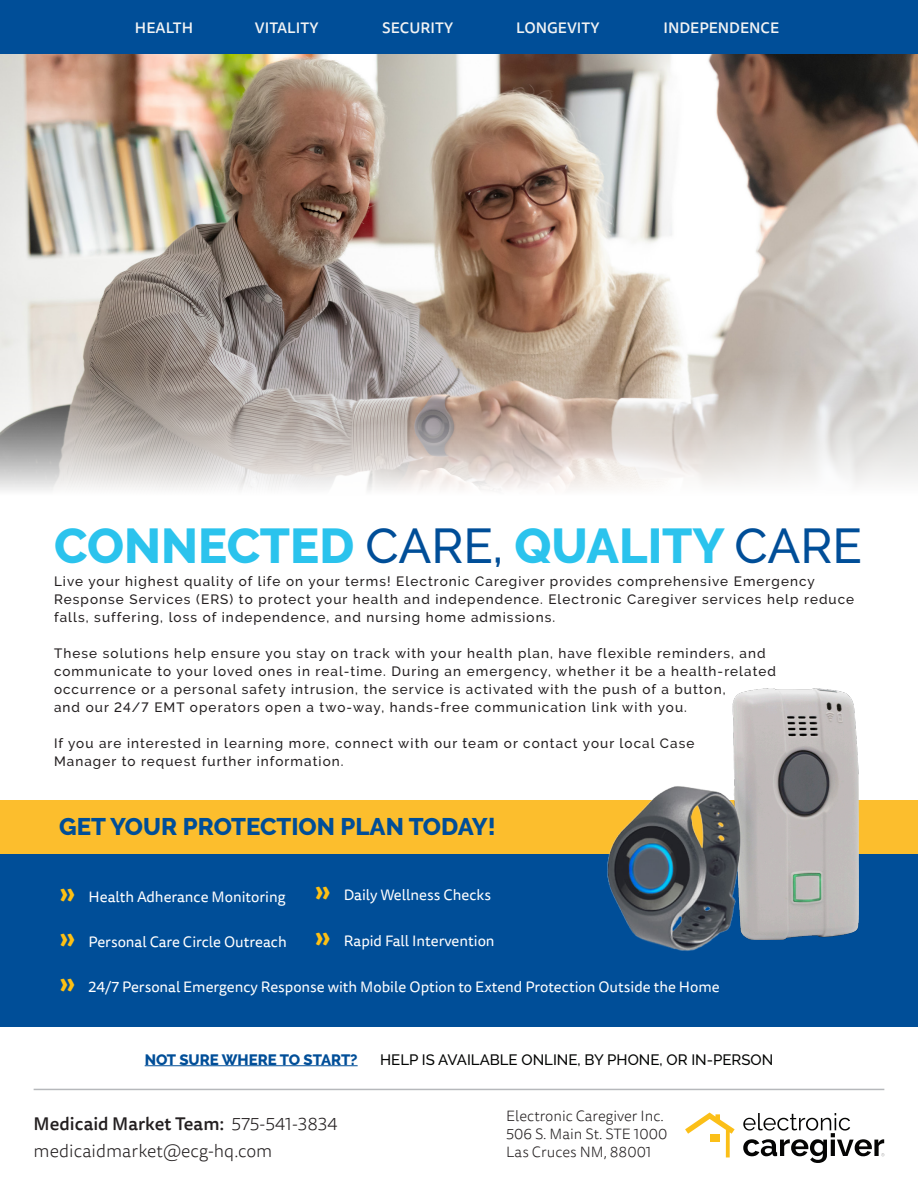
<style>
.page{position:relative;width:918px;height:1188px;background:#fff}
.page>*{position:absolute;margin:0;border:0;box-sizing:border-box;transform-origin:0 0}
.t1{font:800 48.75px "Raleway";color:#2bc3ed}
.t2{font:800 24px "Raleway";color:#004e98}
.t3{font:300 18px/27px "Tisa Sans Pro";color:#231f20}
.t4{font:15px "Tisa Sans Pro";color:#fff}
.t5{font:300 15px "Tisa Sans Pro";color:#231f20}
.t6{font:500 15px "Tisa Sans Pro";color:#f2f3f4}
.t7{font:500 15px "Raleway";color:#040504}
.t8{font:800 15px "Raleway";color:#004e98}
.t9{font:500 13.5px/18px "Raleway";letter-spacing:.08em;color:#231f20}
.s1{font-weight:500;color:#004e98}
.s2{font-weight:700;font-size:27px;color:#fdc014}
.s3{font-weight:500}
</style>
<div class="page">
<div style="left:0;top:0;width:918px;height:54px;background:#004e98"></div>
<img style="left:0;top:54px;width:918px;height:437px">
<div style="left:0;top:800px;width:918px;height:55px;background:#fcbe2d"></div>
<div style="left:0;top:855px;width:918px;height:172px;background:#004e98"></div>
<hr style="left:34px;top:1089px;width:850px;height:1px;background:#b6b8bb">
<hr style="left:145px;top:1065px;width:213px;height:1px;background:#004e98">
<img style="left:732px;top:688px;width:127px;height:252px">
<img style="left:606px;top:786px;width:135px;height:165px">
<svg style="left:685px;top:1113px;width:50px;height:44px"></svg>
<div style="left:711px;top:1134px;width:9px;height:7px;background:#fbbf18"></div>
<svg style="left:743px;top:1113px;width:141px;height:50px"></svg>
<p class="t6" style="left:135px;top:18px;width:60px">HEALTH</p>
<p class="t6" style="left:255px;top:18px;width:65px">VITALITY</p>
<p class="t6" style="left:382px;top:18px;width:72px">SECURITY</p>
<p class="t6" style="left:516px;top:18px;width:85px">LONGEVITY</p>
<p class="t6" style="left:663px;top:18px;width:117px">INDEPENDENCE</p>
<p class="t1" style="left:54px;top:518px;width:809px">CONNECTED <span class="s1">CARE,</span> QUALITY <span class="s1">CARE</span></p>
<p class="t9" style="left:54px;top:572px;width:802px">Live your highest quality of life on your terms! Electronic Caregiver provides comprehensive Emergency<br>Response Services (ERS) to protect your health and independence. Electronic Caregiver services help reduce falls, suffering, loss of independence, and nursing home admissions.</p>
<p class="t9" style="left:54px;top:644px;width:724px">These solutions help ensure you stay on track with your health plan, have flexible reminders, and communicate to your loved ones in real-time. During an emergency, whether it be a health-related occurrence or a personal safety intrusion, the service is activated with the push of a button,<br>and our 24/7 EMT operators open a two-way, hands-free communication link with you.</p>
<p class="t9" style="left:54px;top:734px;width:642px">If you are interested in learning more, connect with our team or contact your local Case<br>Manager to request further information.</p>
<p class="t2" style="left:59px;top:813px;width:438px">GET YOUR PROTECTION PLAN TODAY!</p>
<p class="t4" style="left:314px;top:885px;width:178px"><span class="s2">»</span> Daily Wellness Checks</p>
<p class="t4" style="left:314px;top:931px;width:182px"><span class="s2">»</span> Rapid Fall Intervention</p>
<p class="t4" style="left:59px;top:977px;width:662px"><span class="s2">»</span> 24/7 Personal Emergency Response with Mobile Option to Extend Protection Outside the Home</p>
<p class="t4" style="left:59px;top:886px;width:228px"><span class="s2">»</span> Health Adherance Monitoring</p>
<p class="t4" style="left:59px;top:932px;width:229px"><span class="s2">»</span> Personal Care Circle Outreach</p>
<p class="t8" style="left:145px;top:1051px;width:214px">NOT SURE WHERE TO START?</p>
<p class="t7" style="left:380px;top:1051px;width:395px">HELP IS AVAILABLE ONLINE, BY PHONE, OR IN-PERSON</p>
<p class="t3" style="left:34px;top:1111px;width:305px"><span class="s3">Medicaid Market Team:</span> 575-541-3834 medicaidmarket@ecg-hq.com</p>
<p class="t5" style="left:506px;top:1106px;width:159px">Electronic Caregiver Inc.</p>
<p class="t5" style="left:506px;top:1124px;width:163px">506 S. Main St. STE 1000</p>
<p class="t5" style="left:506px;top:1142px;width:147px">Las Cruces NM, 88001</p>
</div>
